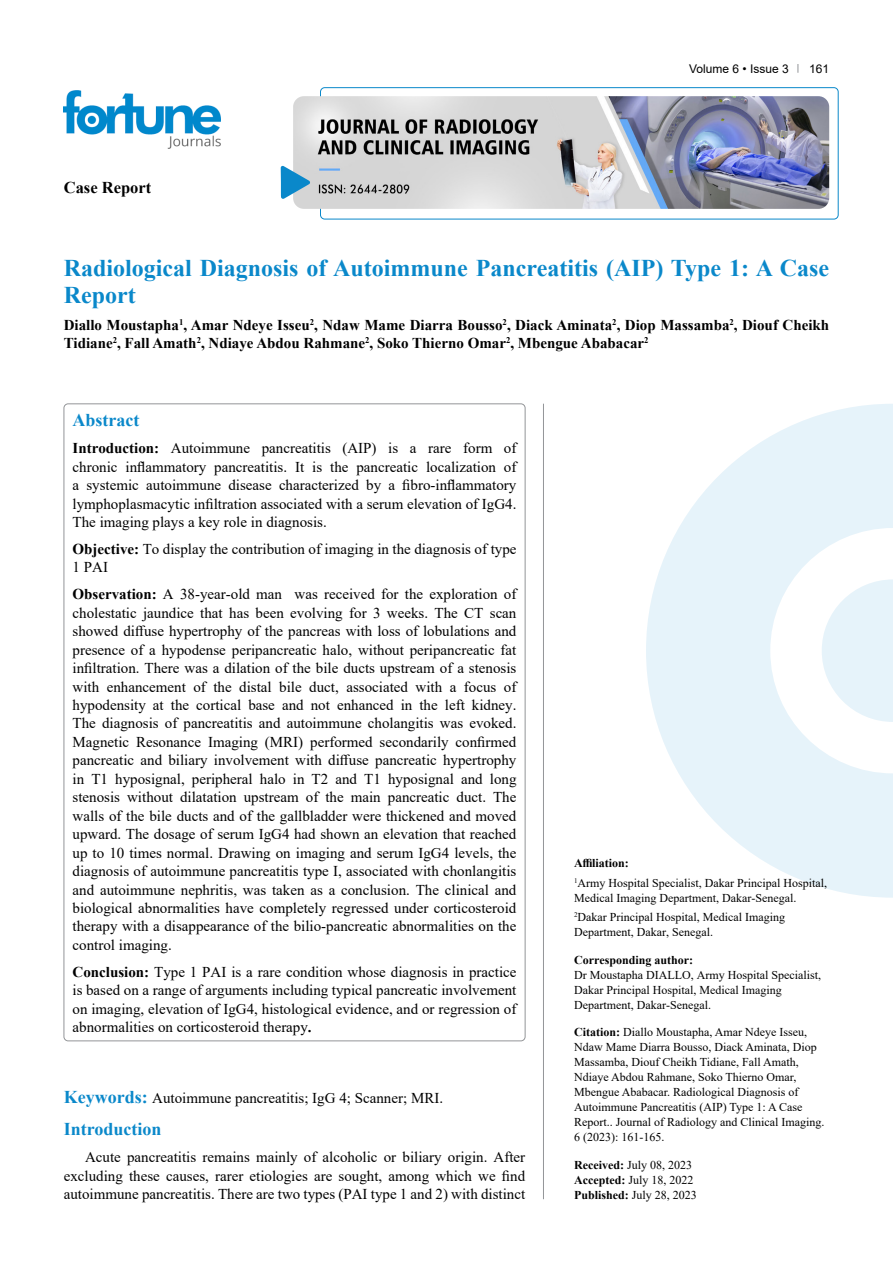
<style>
.page{position:relative;width:893px;height:1263px;background:#fff}
.page>*{position:absolute;margin:0;border:0;box-sizing:border-box;transform-origin:0 0}
.t1{font:700 24px/27px "Times New Roman";color:#0a88ca}
.t2{font:700 18px "Times New Roman";color:#0a88ca}
.t3{font:700 16.5px "Times New Roman";color:#000}
.t4{font:15px/18.5px "Times New Roman";color:#000;text-align:justify}
.t5{font:700 15px/18.5px "Times New Roman";color:#000}
.t6{font:12px/15px "Times New Roman";color:#000}
.t7{font:700 12px "Times New Roman";color:#000}
.t8{font:12px "Arial";color:#000}
.s1{font-weight:700}
.s2{font-weight:700;font-size:18px;color:#0a88ca}
</style>
<div class="page">
<div style="left:320px;top:87px;width:518px;height:132px;border:1px solid #0a88ca;border-radius:4px"></div>
<img style="left:64px;top:90px;width:157px;height:59px">
<img style="left:293px;top:96px;width:536px;height:113px">
<svg style="left:281px;top:166px;width:29px;height:33px"></svg>
<svg style="left:646px;top:404px;width:247px;height:494px;fill:#e6f3fa"></svg>
<svg style="left:822px;top:579px;width:71px;height:143px"></svg>
<hr style="left:543px;top:404px;width:1px;height:795px;background:#939598">
<p class="t3" style="left:64px;top:175px;width:89px">Case Report</p>
<p class="t8" style="left:689px;top:60px;width:101px">Volume 6 • Issue 3</p>
<p class="t8" style="left:809px;top:60px;width:22px">161</p>
<h1 class="t1" style="left:64px;top:254px;width:767px">Radiological Diagnosis of Autoimmune Pancreatitis (AIP) Type 1: A Case<br>Report</h1>
<p class="t5" style="left:64px;top:315px;width:767px">Diallo Moustapha<sup>1</sup>, Amar Ndeye Isseu<sup>2</sup>, Ndaw Mame Diarra Bousso<sup>2</sup>, Diack Aminata<sup>2</sup>, Diop Massamba<sup>2</sup>, Diouf Cheikh<br>Tidiane<sup>2</sup>, Fall Amath<sup>2</sup>, Ndiaye Abdou Rahmane<sup>2</sup>, Soko Thierno Omar<sup>2</sup>, Mbengue Ababacar<sup>2</sup></p>
<p class="t2" style="left:73px;top:407px;width:68px">Abstract</p>
<p class="t4" style="left:73px;top:438px;width:445px"><span class="s1">Introduction:</span> Autoimmune pancreatitis (AIP) is a rare form of chronic inflammatory pancreatitis. It is the pancreatic localization of a systemic autoimmune disease characterized by a fibro-inflammatory lymphoplasmacytic infiltration associated with a serum elevation of IgG4.<br>The imaging plays a key role in diagnosis.</p>
<p class="t4" style="left:73px;top:539px;width:445px"><span class="s1">Objective:</span> To display the contribution of imaging in the diagnosis of type<br>1 PAI</p>
<p class="t4" style="left:73px;top:585px;width:445px"><span class="s1">Observation:</span> A 38-year-old man was received for the exploration of cholestatic jaundice that has been evolving for 3 weeks. The CT scan showed diffuse hypertrophy of the pancreas with loss of lobulations and presence of a hypodense peripancreatic halo, without peripancreatic fat infiltration. There was a dilation of the bile ducts upstream of a stenosis with enhancement of the distal bile duct, associated with a focus of hypodensity at the cortical base and not enhanced in the left kidney.<br>The diagnosis of pancreatitis and autoimmune cholangitis was evoked.<br>Magnetic Resonance Imaging (MRI) performed secondarily confirmed pancreatic and biliary involvement with diffuse pancreatic hypertrophy in T1 hyposignal, peripheral halo in T2 and T1 hyposignal and long stenosis without dilatation upstream of the main pancreatic duct. The walls of the bile ducts and of the gallbladder were thickened and moved upward. The dosage of serum IgG4 had shown an elevation that reached up to 10 times normal. Drawing on imaging and serum IgG4 levels, the diagnosis of autoimmune pancreatitis type I, associated with chonlangitis and autoimmune nephritis, was taken as a conclusion. The clinical and biological abnormalities have completely regressed under corticosteroid therapy with a disappearance of the bilio-pancreatic abnormalities on the control imaging.</p>
<p class="t4" style="left:73px;top:962px;width:445px"><span class="s1">Conclusion:</span> Type 1 PAI is a rare condition whose diagnosis in practice is based on a range of arguments including typical pancreatic involvement on imaging, elevation of IgG4, histological evidence, and or regression of abnormalities on corticosteroid therapy<span class="s1">.</span></p>
<p class="t4" style="left:64px;top:1088px;width:381px"><span class="s2">Keywords:</span> Autoimmune pancreatitis; IgG 4; Scanner; MRI.</p>
<p class="t2" style="left:64px;top:1116px;width:99px">Introduction</p>
<p class="t4" style="left:64px;top:1147px;width:463px;text-indent:21px">Acute pancreatitis remains mainly of alcoholic or biliary origin. After excluding these causes, rarer etiologies are sought, among which we find autoimmune pancreatitis. There are two types (PAI type 1 and 2) with distinct</p>
<p class="t6" style="left:574px;top:853px;width:255px;line-height:19.2px"><span class="s1">Affiliation:<br></span><sup>1</sup>Army Hospital Specialist, Dakar Principal Hospital,</p>
<p class="t6" style="left:574px;top:888px;width:224px;line-height:19.2px">Medical Imaging Department, Dakar-Senegal.<br><sup>2</sup>Dakar Principal Hospital, Medical Imaging</p>
<p class="t6" style="left:574px;top:924px;width:140px">Department, Dakar, Senegal.</p>
<p class="t7" style="left:574px;top:951px;width:121px">Corresponding author:</p>
<p class="t6" style="left:574px;top:967px;width:248px">Dr Moustapha DIALLO, Army Hospital Specialist,<br>Dakar Principal Hospital, Medical Imaging<br>Department, Dakar-Senegal.</p>
<p class="t6" style="left:574px;top:1024px;width:252px"><span class="s1">Citation:</span> Diallo Moustapha, Amar Ndeye Isseu, Ndaw Mame Diarra Bousso, Diack Aminata, Diop Massamba, Diouf Cheikh Tidiane, Fall Amath, Ndiaye Abdou Rahmane, Soko Thierno Omar, Mbengue Ababacar. Radiological Diagnosis of Autoimmune Pancreatitis (AIP) Type 1: A Case Report.. Journal of Radiology and Clinical Imaging.<br>6 (2023): 161-165.</p>
<p class="t6" style="left:574px;top:1157px;width:124px"><span class="s1">Received:</span> July 08, 2023<br><span class="s1">Accepted:</span> July 18, 2022<br><span class="s1">Published:</span> July 28, 2023</p>
</div>
